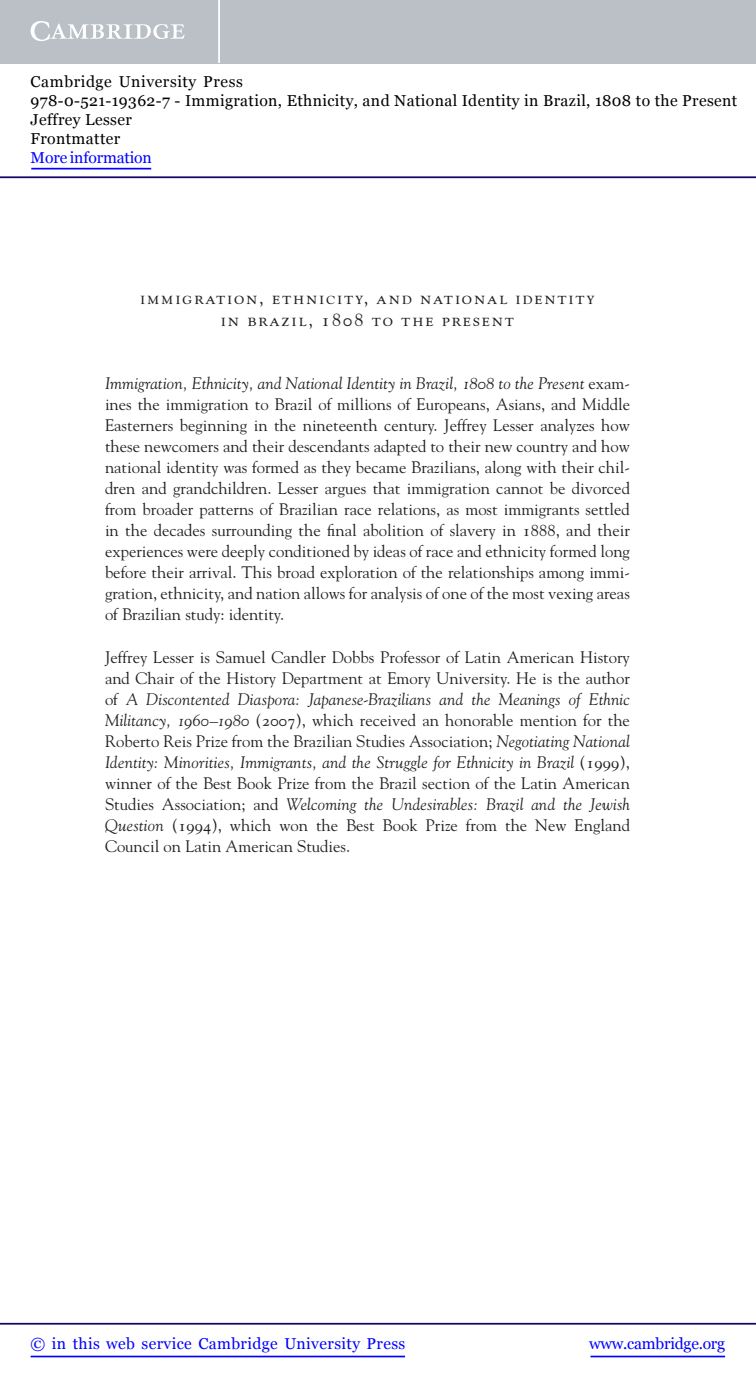
<style>
.page{position:relative;width:756px;height:1388px;background:#fff}
.page>*{position:absolute;margin:0;border:0;box-sizing:border-box;transform-origin:0 0}
.t1{font:18.38px/22.8px "Goudy Std";letter-spacing:.1em;color:#231f20;text-align:center}
.t2{font:16.62px/21px "Goudy Std";color:#231f20;text-align:justify}
.t3{font:15.75px/18.9px "Georgia";letter-spacing:.025em;color:#000}
.t4{font:15.75px "Georgia";letter-spacing:.025em;color:#00f}
.t5{font:15.75px "Georgia";letter-spacing:-.015em;color:#00f}
.t6{font:15.75px "Georgia";letter-spacing:-.01em;color:#00f}
.s1{font-style:italic}
</style>
<div class="page">
<hr style="left:591px;top:1355px;width:134px;height:2px;background:#00f">
<hr style="left:0;top:1323px;width:756px;height:1px;background:#150666">
<hr style="left:31px;top:1355px;width:374px;height:2px;background:#00f">
<div style="left:0;top:0;width:756px;height:63px;background:#bac0c6"></div>
<svg style="left:31px;top:21px;width:154px;height:20px"></svg>
<hr style="left:218px;top:0;width:2px;height:63px;background:#fff">
<hr style="left:0;top:176px;width:756px;height:2px;background:#150666">
<hr style="left:31px;top:168px;width:120px;height:1px;background:#00f">
<p class="t3" style="left:31px;top:72px;width:708px">Cambridge University Press<br>978-0-521-19362-7 - Immigration, Ethnicity, and National Identity in Brazil, 1808 to the Present Jeffrey Lesser<br>Frontmatter</p>
<p class="t6" style="left:31px;top:148px;width:123px">More information</p>
<p class="t1" style="left:140px;top:286px;width:456px">Immigration, Ethnicity, and National Identity in Brazil, 1808 to the Present</p>
<p class="t2" style="left:105px;top:373px;width:527px"><span class="s1">Immigration, Ethnicity, and National Identity in Brazil, 1808 to the Present</span> exam&shy;ines the immigration to Brazil of millions of Europeans, Asians, and Middle Easterners beginning in the nineteenth century. Jeffrey Lesser analyzes how these newcomers and their descendants adapted to their new country and how national identity was formed as they became Brazilians, along with their chil&shy;dren and grandchildren. Lesser argues that immigration cannot be divorced from broader patterns of Brazilian race relations, as most immigrants settled in the decades surrounding the final abolition of slavery in 1888, and their experiences were deeply conditioned by ideas of race and ethnicity formed long before their arrival. This broad exploration of the relationships among immi&shy;gration, ethnicity, and nation allows for analysis of one of the most vexing areas of Brazilian study: identity.</p>
<p class="t2" style="left:105px;top:646px;width:527px">Jeffrey Lesser is Samuel Candler Dobbs Professor of Latin American History and Chair of the History Department at Emory University. He is the author of <span class="s1">A Discontented Diaspora: Japanese-Brazilians and the Meanings of Ethnic Militancy, 1960–1980</span> (2007), which received an honorable mention for the Roberto Reis Prize from the Brazilian Studies Association; <span class="s1">Negotiating National Identity: Minorities, Immigrants, and the Struggle for Ethnicity in Brazil</span> (1999), winner of the Best Book Prize from the Brazil section of the Latin American Studies Association; and <span class="s1">Welcoming the Undesirables: Brazil and the Jewish Question</span> (1994), which won the Best Book Prize from the N ew England Council on Latin American Studies.</p>
<p class="t4" style="left:31px;top:1335px;width:376px">© in this web service Cambridge University Press</p>
<p class="t5" style="left:589px;top:1335px;width:137px">www.cambridge.org</p>
</div>
